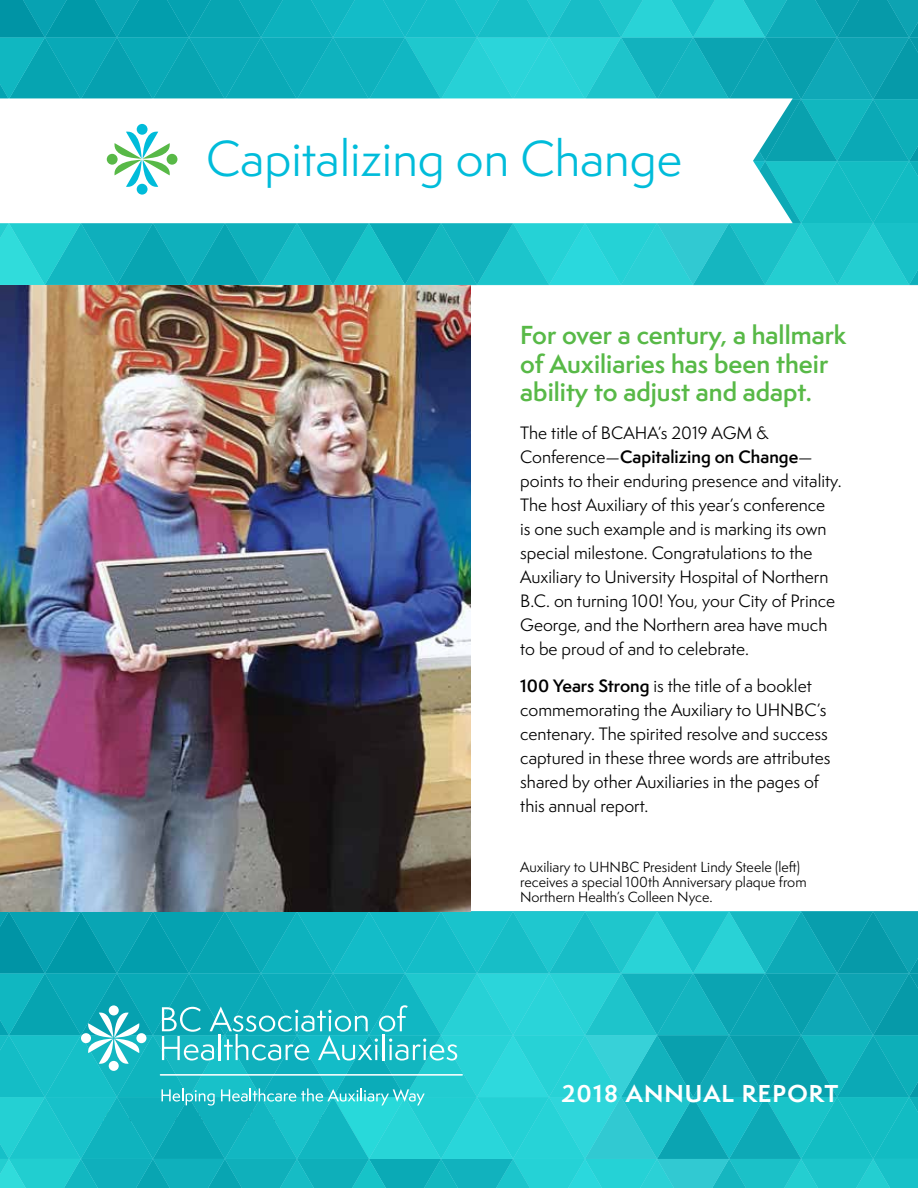
<style>
.page{position:relative;width:918px;height:1188px;background:#fff}
.page>*{position:absolute;margin:0;border:0;box-sizing:border-box;transform-origin:0 0}
.t1{font:46.5px "Semplicita Pro";color:#00bcda}
.t2{font:600 24px/28.8px "Semplicita Pro";color:#58b947}
.t3{font:700 22.5px "Semplicita Pro";letter-spacing:.05em;color:#fff}
.t4{font:16.5px/24px "Semplicita Pro";color:#000}
.t5{font:13.5px/15px "Semplicita Pro";color:#000}
.s1{font-weight:600}
</style>
<div class="page">
<svg style="left:0;top:912px;width:918px;height:276px;background:#1abac3"></svg>
<hr style="left:160px;top:1074px;width:303px;height:2px;background:#fff">
<svg style="left:0;top:0;width:918px;height:286px"></svg>
<div style="left:137px;top:124px;width:11px;height:11px;background:#00bcda;border-radius:50%"></div>
<img style="left:0;top:285px;width:471px;height:627px">
<h1 class="t1" style="left:206px;top:125px;width:478px">Capitalizing on Change</h1>
<h2 class="t2" style="left:520px;top:320px;width:328px">For over a century, a hallmark of Auxiliaries has been their ability to adjust and adapt.</h2>
<p class="t4" style="left:520px;top:420px;width:323px">The title of BCAHA’s 2019 AGM &amp; Conference—<span class="s1">Capitalizing on Change</span>— points to their enduring presence and vitality.<br>The host Auxiliary of this year’s conference<br>is one such example and is marking its own special milestone. Congratulations to the Auxiliary to University Hospital of Northern B.C. on turning 100! You, your City of Prince George, and the Northern area have much to be proud of and to celebrate.</p>
<p class="t4" style="left:520px;top:674px;width:312px"><span class="s1">100 Years Strong</span> is the title of a booklet commemorating the Auxiliary to UHNBC’s centenary. The spirited resolve and success captured in these three words are attributes shared by other Auxiliaries in the pages of this annual report.</p>
<p class="t5" style="left:520px;top:859px;width:288px">Auxiliary to UHNBC President Lindy Steele (left) receives a special 100th Anniversary plaque from<br>Northern Health’s Colleen Nyce.</p>
<h3 class="t3" style="left:561px;top:1077px;width:279px">2018 ANNUAL REPORT</h3>
</div>
